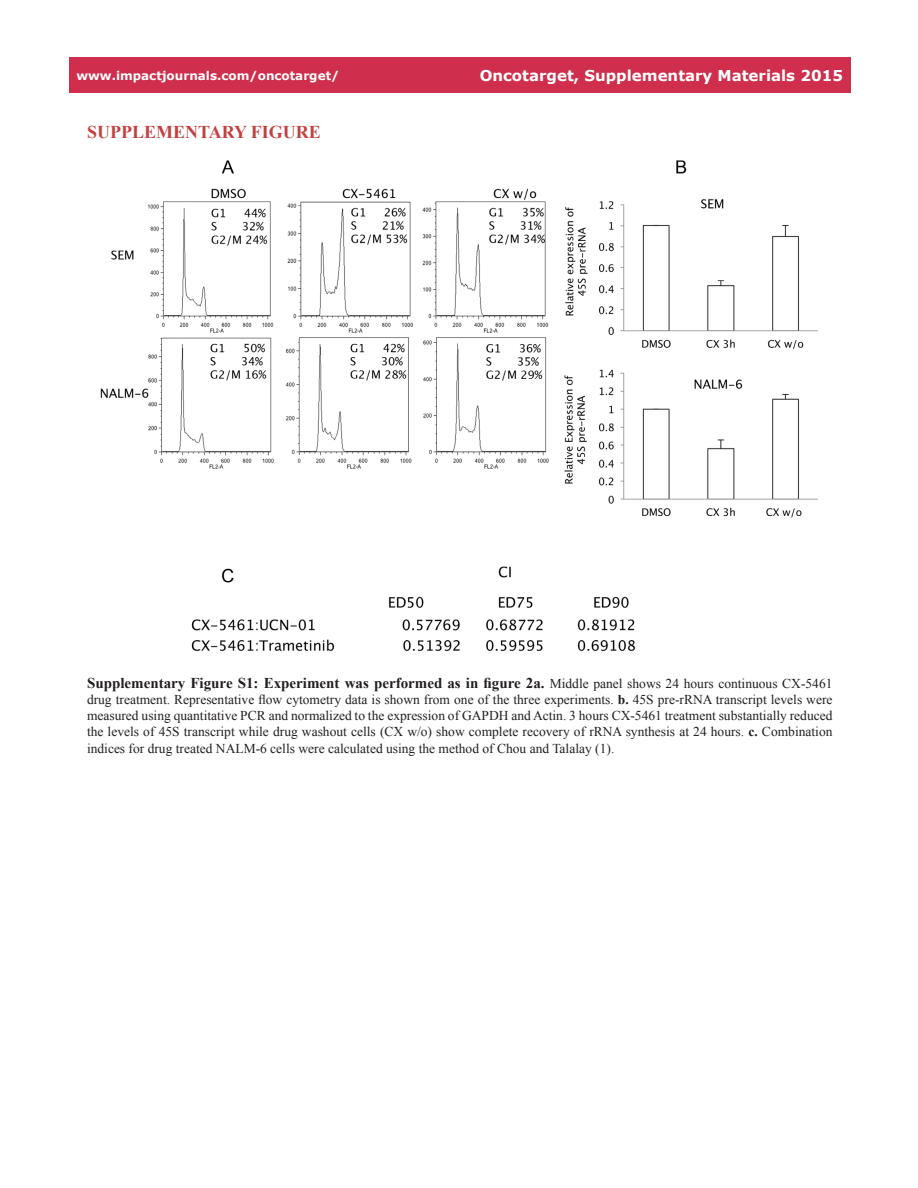
<style>
.page{position:relative;width:918px;height:1188px;background:#fff}
.page>*{position:absolute;margin:0;border:0;box-sizing:border-box;transform-origin:0 0}
.Heading{font:700 18px "Times New Roman";color:#c24141}
.FigureText{font:700 15px "Times New Roman";color:#231f20}
.t1{font:700 15px "Verdana";color:#fff}
.FigureText-2{font:13.5px/16.2px "Times New Roman";color:#231f20;text-align:justify}
.t2{font:700 12px "Verdana";color:#fff}
.s1{font-weight:400;font-size:13.5px}
.s2{font-weight:700}
</style>
<div class="page">
<div style="left:69px;top:57px;width:781px;height:36px;background:#cf2e4c"></div>
<img style="left:100px;top:160px;width:718px;height:491px">
<p class="t2" style="left:76px;top:67px;width:264px">www.impactjournals.com/oncotarget/</p>
<p class="t1" style="left:480px;top:65px;width:365px">Oncotarget, Supplementary Materials 2015</p>
<p class="Heading" style="left:87px;top:120px;width:235px">SUPPLEMENTARY FIGURE</p>
<p class="FigureText" style="left:87px;top:672px;width:747px">Supplementary Figure S1: Experiment was performed as in figure 2a. <span class="s1">Middle panel shows 24 hours continuous CX-5461</span></p>
<p class="FigureText-2" style="left:87px;top:691px;width:747px">drug treatment. Representative flow cytometry data is shown from one of the three experiments. <span class="s2">b.</span> 45S pre-rRNA transcript levels were measured using quantitative PCR and normalized to the expression of GAPDH and Actin. 3 hours CX-5461 treatment substantially reduced the levels of 45S transcript while drug washout cells (CX w/o) show complete recovery of rRNA synthesis at 24 hours. <span class="s2">c.</span> Combination indices for drug treated NALM-6 cells were calculated using the method of Chou and Talalay (1).</p>
</div>
